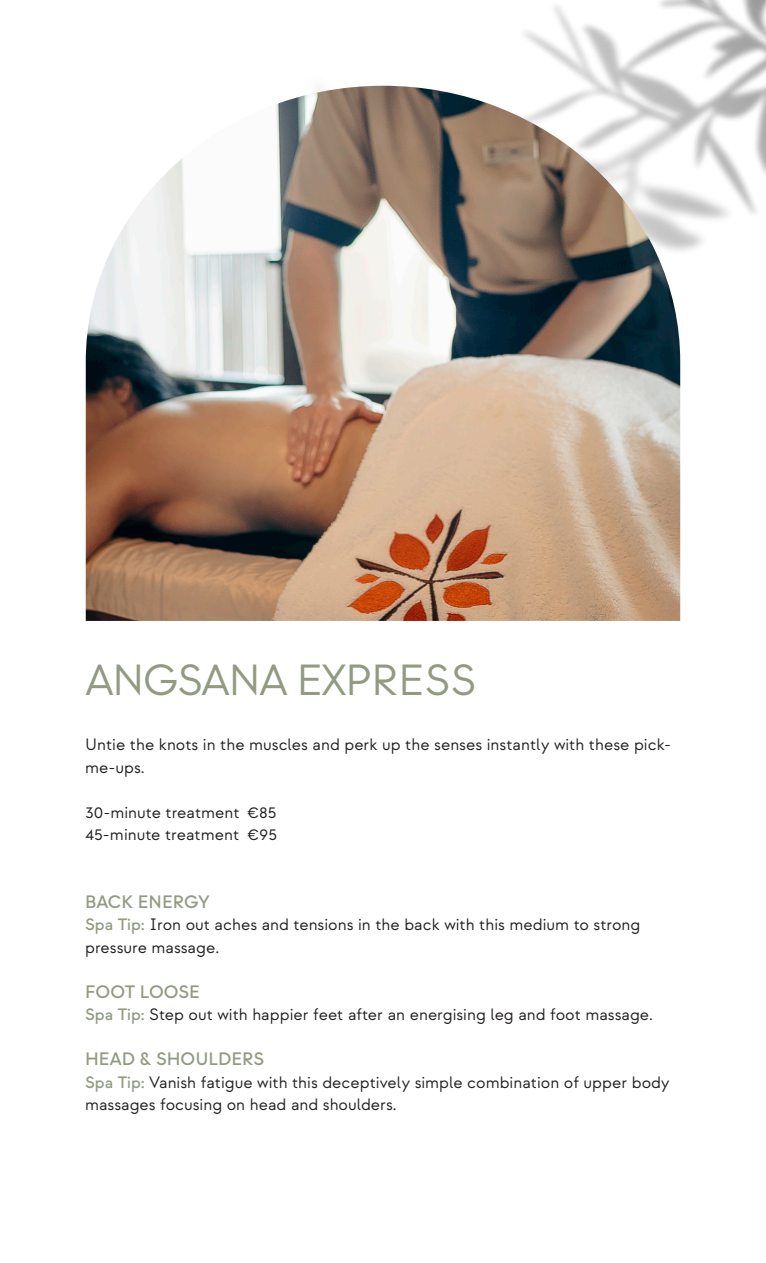
<style>
.page{position:relative;width:766px;height:1263px;background:#fff}
.page>*{position:absolute;margin:0;border:0;box-sizing:border-box;transform-origin:0 0}
.t1{font:43.5px "Strawford";letter-spacing:-.04em;color:#929b81}
.t2{font:500 18px "Strawford";color:#929b81}
.t3{font:16.5px/22.5px "Strawford";color:#231f20}
.s1{font-weight:500;color:#929b81}
</style>
<div class="page">
<img style="left:373px;top:1px;width:392px;height:551px">
<img style="left:86px;top:86px;width:594px;height:535px">
<p class="t1" style="left:85px;top:654px;width:392px">ANGSANA EXPRESS</p>
<p class="t3" style="left:85px;top:734px;width:587px">Untie the knots in the muscles and perk up the senses instantly with these pick&shy;me-ups.</p>
<p class="t3" style="left:85px;top:801px;width:193px">30-minute treatment €85</p>
<p class="t3" style="left:85px;top:824px;width:193px">45-minute treatment €95</p>
<p class="t2" style="left:85px;top:891px;width:126px">BACK ENERGY</p>
<p class="t3" style="left:85px;top:914px;width:556px"><span class="s1">Spa Tip:</span> Iron out aches and tensions in the back with this medium to strong pressure massage.</p>
<p class="t2" style="left:85px;top:981px;width:116px">FOOT LOOSE</p>
<p class="t3" style="left:85px;top:1004px;width:569px"><span class="s1">Spa Tip:</span> Step out with happier feet after an energising leg and foot massage.</p>
<p class="t2" style="left:85px;top:1048px;width:180px">HEAD &amp; SHOULDERS</p>
<p class="t3" style="left:85px;top:1071px;width:585px"><span class="s1">Spa Tip:</span> Vanish fatigue with this deceptively simple combination of upper body massages focusing on head and shoulders.</p>
</div>
